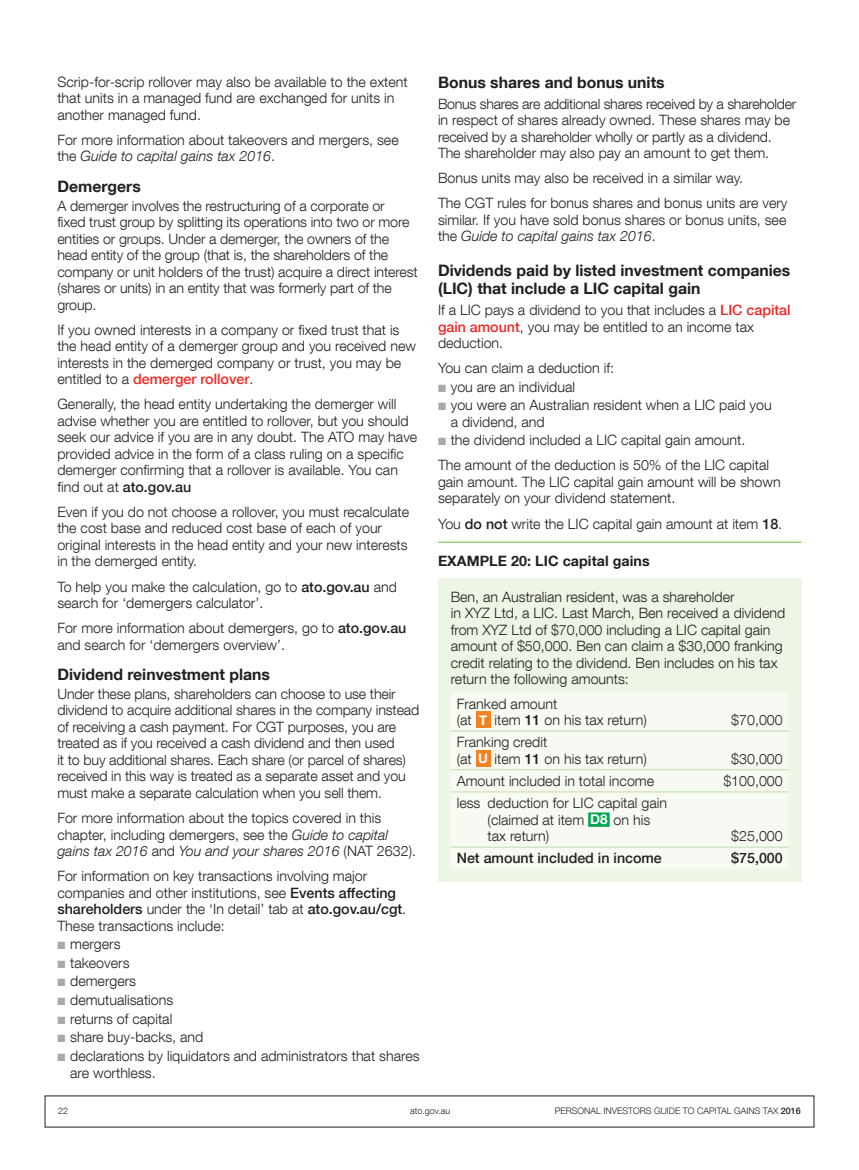
<style>
.page{position:relative;width:859px;height:1170px;background:#fff}
.page>*{position:absolute;margin:0;border:0;box-sizing:border-box;transform-origin:0 0}
.t1{font:700 15.75px/18px "Helvetica Neue LT Com";color:#231f20}
.t2{font:300 14.25px/16.5px "Helvetica Neue LT Com";color:#231f20}
.t3{font:500 14.25px "Helvetica Neue LT Com";color:#231f20}
.t4{font:700 14.25px "Helvetica Neue LT Com";letter-spacing:.005em;color:#231f20}
.t5{font:300 9px "Helvetica Neue LT Com";color:#231f20}
.s1{font-style:italic}
.s2{font-weight:500;color:#ee2823}
.s3{font-weight:500}
.s4{color:#a8a9ad}
.s5{font-weight:700;font-size:13.2px;color:#fff}
.s6{font-weight:700;font-size:13.5px;color:#fff}
</style>
<div class="page">
<div style="left:438px;top:578px;width:363px;height:304px;background:#edf5e6"></div>
<hr style="left:438px;top:541px;width:363px;height:1px;background:#6cb43f">
<div style="left:451px;top:693px;width:338px;height:176px;background:#f6faf2"></div>
<hr style="left:451px;top:730px;width:257px;height:1px;background:#c1dcaa">
<hr style="left:708px;top:730px;width:81px;height:1px;background:#c1dcaa">
<hr style="left:451px;top:769px;width:257px;height:1px;background:#c1dcaa">
<hr style="left:708px;top:769px;width:81px;height:1px;background:#c1dcaa">
<hr style="left:451px;top:791px;width:257px;height:1px;background:#c1dcaa">
<hr style="left:708px;top:791px;width:81px;height:1px;background:#c1dcaa">
<hr style="left:451px;top:846px;width:257px;height:1px;background:#c1dcaa">
<hr style="left:708px;top:846px;width:81px;height:1px;background:#c1dcaa">
<div style="left:476px;top:711px;width:15px;height:16px;background:#f58220"></div>
<div style="left:476px;top:750px;width:15px;height:16px;background:#f58220"></div>
<div style="left:589px;top:813px;width:20px;height:13px;background:#00a54f"></div>
<div style="left:588px;top:812px;width:22px;height:14px;border:2px solid #00a54f"></div>
<p class="t2" style="left:57px;top:73px;width:352px">Scrip-for-scrip rollover may also be available to the extent that units in a managed fund are exchanged for units in another managed fund.</p>
<p class="t2" style="left:57px;top:131px;width:343px">For more information about takeovers and mergers, see the <span class="s1">Guide to capital gains tax 2016</span>.</p>
<p class="t1" style="left:57px;top:177px;width:85px">Demergers</p>
<p class="t2" style="left:57px;top:197px;width:362px">A demerger involves the restructuring of a corporate or<br>fixed trust group by splitting its operations into two or more entities or groups. Under a demerger, the owners of the head entity of the group (that is, the shareholders of the company or unit holders of the trust) acquire a direct interest (shares or units) in an entity that was formerly part of the group.</p>
<p class="t2" style="left:57px;top:321px;width:360px">If you owned interests in a company or fixed trust that is the head entity of a demerger group and you received new interests in the demerged company or trust, you may be entitled to a <span class="s2">demerger rollover</span>.</p>
<p class="t2" style="left:57px;top:396px;width:361px">Generally, the head entity undertaking the demerger will advise whether you are entitled to rollover, but you should seek our advice if you are in any doubt. The ATO may have provided advice in the form of a class ruling on a specific demerger confirming that a rollover is available. You can find out at <span class="s3">ato.gov.au</span></p>
<p class="t2" style="left:57px;top:503px;width:353px">Even if you do not choose a rollover, you must recalculate the cost base and reduced cost base of each of your original interests in the head entity and your new interests in the demerged entity.</p>
<p class="t2" style="left:57px;top:578px;width:341px">To help you make the calculation, go to <span class="s3">ato.gov.au</span> and search for ‘demergers calculator’.</p>
<p class="t2" style="left:57px;top:619px;width:350px">For more information about demergers, go to <span class="s3">ato.gov.au </span>and search for ‘demergers overview’.</p>
<p class="t1" style="left:57px;top:665px;width:214px">Dividend reinvestment plans</p>
<p class="t2" style="left:57px;top:685px;width:363px">Under these plans, shareholders can choose to use their dividend to acquire additional shares in the company instead of receiving a cash payment. For CGT purposes, you are treated as if you received a cash dividend and then used<br>it to buy additional shares. Each share (or parcel of shares) received in this way is treated as a separate asset and you must make a separate calculation when you sell them.</p>
<p class="t2" style="left:57px;top:809px;width:360px">For more information about the topics covered in this chapter, including demergers, see the <span class="s1">Guide to capital gains tax 2016</span> and <span class="s1">You and your shares 2016</span> (NAT 2632).</p>
<p class="t2" style="left:57px;top:867px;width:350px">For information on key transactions involving major companies and other institutions, see <span class="s3">Events affecting shareholders</span> under the ‘In detail’ tab at <span class="s3">ato.gov.au/cgt</span>.<br>These transactions include:</p>
<p class="t2" style="left:57px;top:935px;width:65px"><span class="s4">■</span> mergers</p>
<p class="t2" style="left:57px;top:954px;width:74px"><span class="s4">■</span> takeovers</p>
<p class="t2" style="left:57px;top:972px;width:80px"><span class="s4">■</span> demergers</p>
<p class="t2" style="left:57px;top:991px;width:117px"><span class="s4">■</span> demutualisations</p>
<p class="t2" style="left:57px;top:1010px;width:116px"><span class="s4">■</span> returns of capital</p>
<p class="t2" style="left:57px;top:1028px;width:148px"><span class="s4">■</span> share buy-backs, and</p>
<p class="t2" style="left:70px;top:1047px;width:351px;text-indent:-13px"><span class="s4">■</span> declarations by liquidators and administrators that shares are worthless.</p>
<p class="t1" style="left:438px;top:73px;width:228px">Bonus shares and bonus units</p>
<p class="t2" style="left:438px;top:95px;width:360px">Bonus shares are additional shares received by a shareholder in respect of shares already owned. These shares may be received by a shareholder wholly or partly as a dividend.<br>The shareholder may also pay an amount to get them.</p>
<p class="t2" style="left:438px;top:165px;width:351px;line-height:25px">Bonus units may also be received in a similar way.<br>The CGT rules for bonus shares and bonus units are very</p>
<p class="t2" style="left:438px;top:211px;width:350px">similar. If you have sold bonus shares or bonus units, see the <span class="s1">Guide to capital gains tax 2016</span>.</p>
<p class="t1" style="left:438px;top:261px;width:354px">Dividends paid by listed investment companies (LIC) that include a LIC capital gain</p>
<p class="t2" style="left:438px;top:301px;width:354px">If a LIC pays a dividend to you that includes a <span class="s2">LIC capital gain amount</span>, you may be entitled to an income tax deduction.</p>
<p class="t2" style="left:438px;top:359px;width:178px">You can claim a deduction if:</p>
<p class="t2" style="left:438px;top:378px;width:139px"><span class="s4">■</span> you are an individual</p>
<p class="t2" style="left:451px;top:396px;width:322px;text-indent:-13px"><span class="s4">■</span> you were an Australian resident when a LIC paid you a dividend, and</p>
<p class="t2" style="left:438px;top:427px;width:333px;line-height:25px"><span class="s4">■</span> the dividend included a LIC capital gain amount.<br>The amount of the deduction is 50% of the LIC capital</p>
<p class="t2" style="left:438px;top:473px;width:344px">gain amount. The LIC capital gain amount will be shown separately on your dividend statement.</p>
<p class="t2" style="left:438px;top:515px;width:346px">You <span class="s3">do not</span> write the LIC capital gain amount at item <span class="s3">18</span>.</p>
<p class="t4" style="left:438px;top:552px;width:213px">EXAMPLE 20: LIC capital gains</p>
<p class="t2" style="left:451px;top:588px;width:336px">Ben, an Australian resident, was a shareholder<br>in XYZ Ltd, a LIC. Last March, Ben received a dividend from XYZ Ltd of $70,000 including a LIC capital gain amount of $50,000. Ben can claim a $30,000 franking credit relating to the dividend. Ben includes on his tax return the following amounts:</p>
<p class="t2" style="left:457px;top:694px;width:192px">Franked amount<br>(at <span class="s5">T</span> item <span class="s3">11</span> on his tax return)</p>
<p class="t2" style="left:731px;top:711px;width:53px">$70,000</p>
<p class="t2" style="left:457px;top:733px;width:192px">Franking credit<br>(at <span class="s5">U</span> item <span class="s3">11</span> on his tax return)</p>
<p class="t2" style="left:731px;top:750px;width:53px">$30,000</p>
<p class="t2" style="left:457px;top:772px;width:199px">Amount included in total income</p>
<p class="t2" style="left:723px;top:772px;width:61px">$100,000</p>
<p class="t2" style="left:488px;top:794px;width:181px;text-indent:-31px">less deduction for LIC capital gain (claimed at item <span class="s6">D8</span> on his tax return)</p>
<p class="t2" style="left:731px;top:827px;width:53px">$25,000</p>
<p class="t3" style="left:457px;top:849px;width:207px">Net amount included in income</p>
<p class="t3" style="left:731px;top:849px;width:53px">$75,000</p>
<p class="t5" style="left:58px;top:1104px;width:12px">22</p>
<p class="t5" style="left:410px;top:1104px;width:42px">ato.gov.au</p>
<p class="t5" style="left:555px;top:1104px;width:247px">PERSONAL INVESTORS GUIDE TO CAPITAL GAINS TAX <span class="s3">2016</span></p>
</div>
